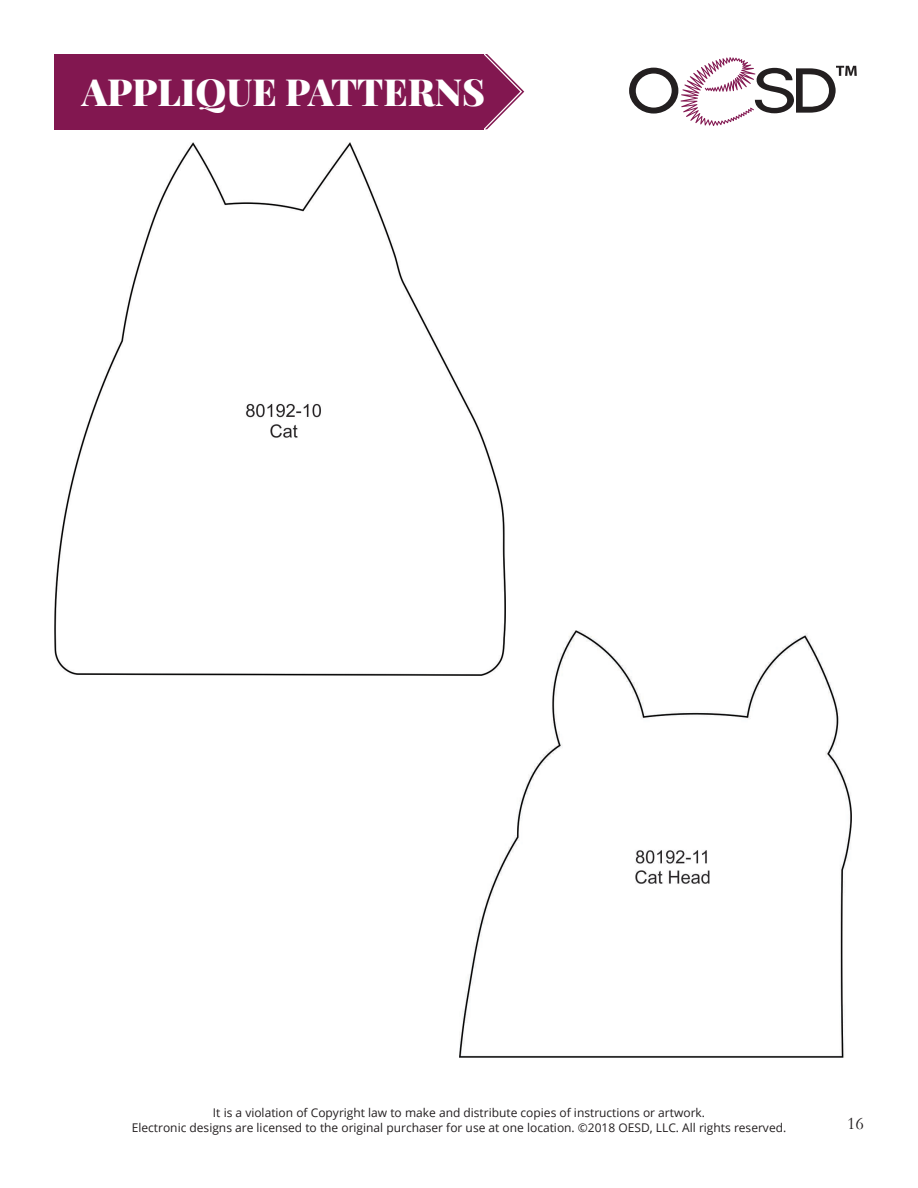
<style>
.page{position:relative;width:918px;height:1188px;background:#fff}
.page>*{position:absolute;margin:0;border:0;box-sizing:border-box;transform-origin:0 0}
.t1{font:900 37.5px "Playfair Display";color:#fff}
.t2{font:18px "Garamond";color:#231f20}
.t3{font:12px/14.4px "Open Sans";color:#231f20;text-align:center}
</style>
<div class="page">
<svg style="left:629px;top:57px;width:228px;height:69px"></svg>
<div style="left:54px;top:54px;width:429px;height:75px;background:#821750"></div>
<svg style="left:483px;top:54px;width:41px;height:75px"></svg>
<img style="left:459px;top:631px;width:392px;height:426px">
<img style="left:54px;top:142px;width:451px;height:534px">
<h1 class="t1" style="left:82px;top:68px;width:405px">APPLIQUE PATTERNS</h1>
<p class="t3" style="left:132px;top:1105px;width:656px">It is a violation of Copyright law to make and distribute copies of instructions or artwork.<br>Electronic designs are licensed to the original purchaser for use at one location. ©2018 OESD, LLC. All rights reserved.</p>
<h2 class="t2" style="left:847px;top:1111px;width:18px">16</h2>
</div>
